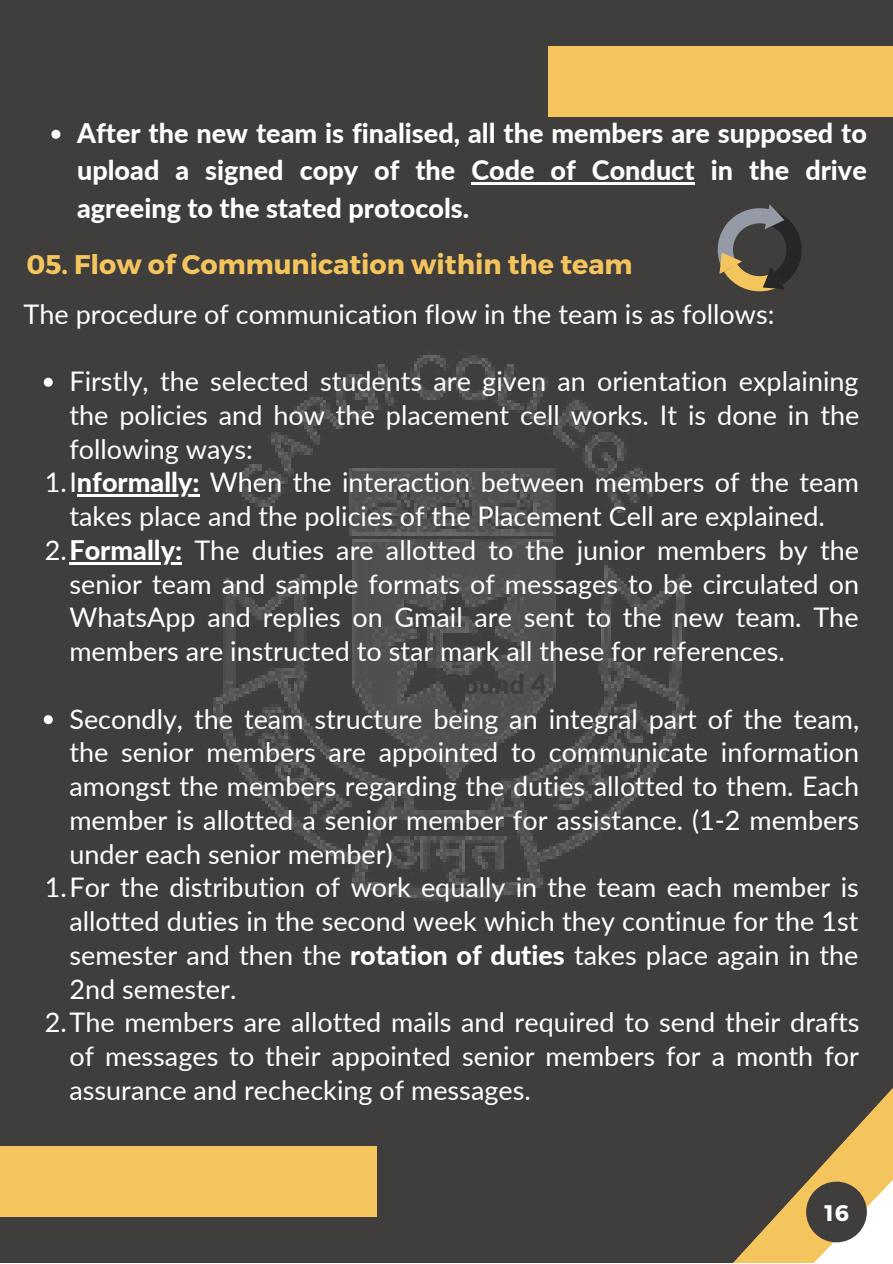
<style>
.page{position:relative;width:893px;height:1264px;background:#fff}
.page>*{position:absolute;margin:0;border:0;box-sizing:border-box;transform-origin:0 0}
.t1{font:27px "Lato";color:#fff}
.t2{font:800 27px/37px "Lato";color:#fff;text-align:justify}
.t3{font:700 27px "Montserrat";color:#f4c55d}
.t4{font:800 27px "Lato";color:#403d3d}
.t5{font:700 22.5px "Montserrat";color:#fff}
.s1{font-weight:800}
</style>
<div class="page">
<div style="left:0;top:0;width:892px;height:1262px;background:#403d3d"></div>
<div style="left:548px;top:46px;width:344px;height:71px;background:#f4c55d"></div>
<div style="left:0;top:1146px;width:377px;height:71px;background:#f4c55d"></div>
<svg style="left:734px;top:1204px;width:53px;height:58px"></svg>
<svg style="left:787px;top:1089px;width:105px;height:173px"></svg>
<img style="left:88px;top:291px;width:676px;height:610px">
<svg style="left:44px;top:378px;width:9px;height:9px"></svg>
<hr style="left:77px;top:494px;width:122px;height:3px;background:#fff">
<hr style="left:69px;top:562px;width:113px;height:2px;background:#fff">
<svg style="left:44px;top:715px;width:9px;height:9px"></svg>
<svg style="left:717px;top:204px;width:84px;height:87px"></svg>
<svg style="left:51px;top:130px;width:9px;height:9px"></svg>
<hr style="left:471px;top:183px;width:223px;height:2px;background:#fff">
<div style="left:806px;top:1181px;width:60px;height:61px;background:#403d3d;border-radius:50%"></div>
<p class="t2" style="left:77px;top:114px;width:791px">After the new team is finalised, all the members are supposed to upload a signed copy of the Code of Conduct in the drive agreeing to the stated protocols.</p>
<p class="t3" style="left:26px;top:246px;width:607px">05. Flow of Communication within the team</p>
<p class="t1" style="left:24px;top:297px;width:752px">The procedure of communication flow in the team is as follows:</p>
<p class="t1" style="left:69px;top:364px;width:790px">Firstly, the selected students are given an orientation explaining</p>
<p class="t1" style="left:69px;top:398px;width:791px">the policies and how the placement cell works. It is done in the</p>
<p class="t1" style="left:69px;top:432px;width:185px">following ways:</p>
<p class="t1" style="left:45px;top:466px;width:815px">1.I<span class="s1">nformally:</span> When the interaction between members of the team</p>
<p class="t1" style="left:69px;top:499px;width:757px">takes place and the policies of the Placement Cell are explained.</p>
<p class="t1" style="left:45px;top:533px;width:815px">2.<span class="s1">Formally:</span> The duties are allotted to the junior members by the</p>
<p class="t1" style="left:69px;top:567px;width:791px">senior team and sample formats of messages to be circulated on</p>
<p class="t1" style="left:69px;top:600px;width:790px">WhatsApp and replies on Gmail are sent to the new team. The</p>
<p class="t1" style="left:69px;top:634px;width:717px">members are instructed to star mark all these for references.</p>
<p class="t4" style="left:445px;top:667px;width:103px">Round 4</p>
<p class="t1" style="left:69px;top:702px;width:791px">Secondly, the team structure being an integral part of the team,</p>
<p class="t1" style="left:69px;top:735px;width:791px">the senior members are appointed to communicate information</p>
<p class="t1" style="left:69px;top:769px;width:791px">amongst the members regarding the duties allotted to them. Each</p>
<p class="t1" style="left:69px;top:803px;width:791px">member is allotted a senior member for assistance. (1-2 members</p>
<p class="t1" style="left:69px;top:837px;width:325px">under each senior member)</p>
<p class="t1" style="left:45px;top:870px;width:815px">1.For the distribution of work equally in the team each member is</p>
<p class="t1" style="left:69px;top:904px;width:790px">allotted duties in the second week which they continue for the 1st</p>
<p class="t1" style="left:69px;top:938px;width:790px">semester and then the <span class="s1">rotation of duties</span> takes place again in the</p>
<p class="t1" style="left:69px;top:971px;width:168px">2nd semester.</p>
<p class="t1" style="left:45px;top:1005px;width:816px">2.The members are allotted mails and required to send their drafts</p>
<p class="t1" style="left:69px;top:1039px;width:791px">of messages to their appointed senior members for a month for</p>
<p class="t1" style="left:69px;top:1073px;width:463px">assurance and rechecking of messages.</p>
<p class="t5" style="left:824px;top:1198px;width:26px">16</p>
</div>
